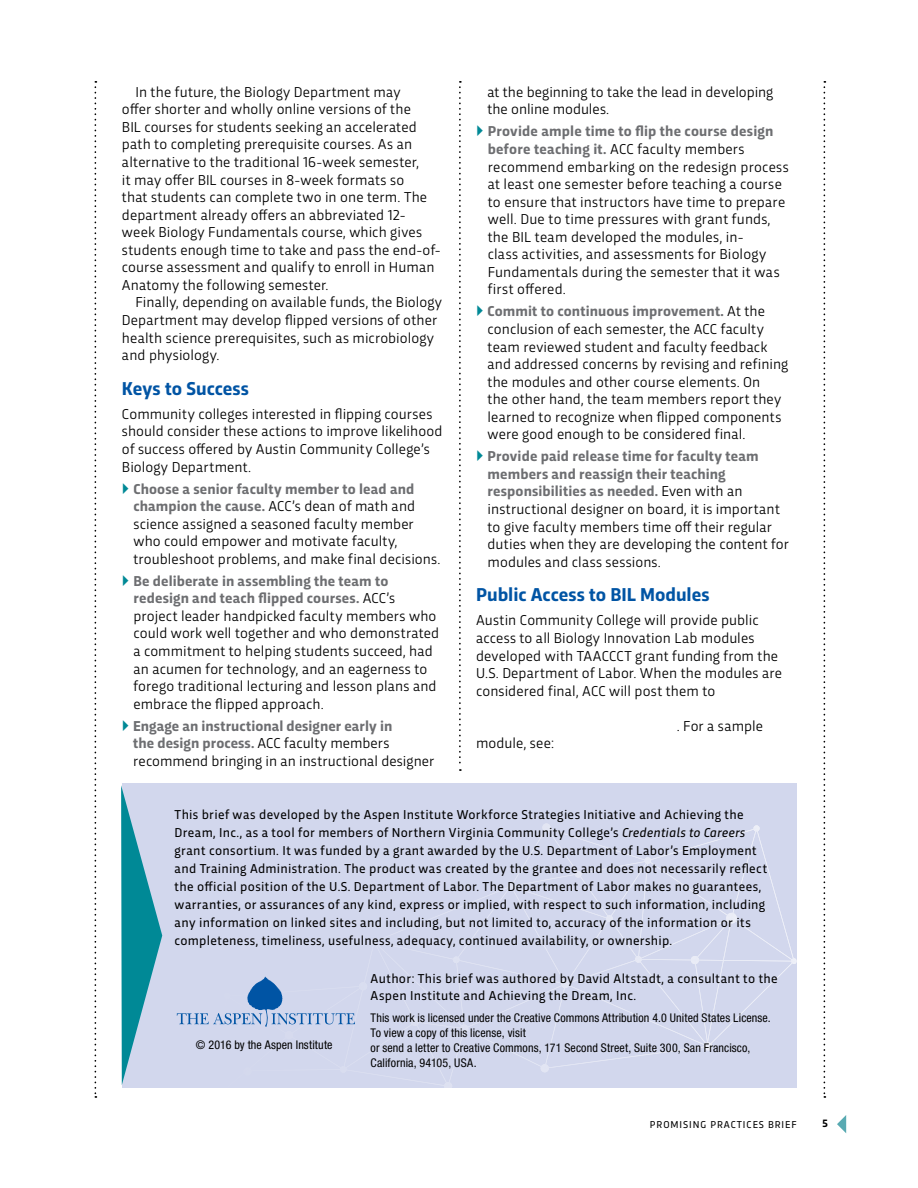
<style>
.page{position:relative;width:918px;height:1188px;background:#fff}
.page>*{position:absolute;margin:0;border:0;box-sizing:border-box;transform-origin:0 0}
.t1{font:700 19.5px "Trasandina";color:#0054a4}
.t2{font:15px/17.5px "Trasandina";letter-spacing:.01em;color:#000}
.t3{font:13.5px/18px "Trasandina";letter-spacing:.02em;color:#000}
.t4{font:condensed 12px/15px "Helvetica Neue";letter-spacing:.01em;color:#000}
.t5{font:700 11.25px "Trasandina";color:#000}
.t6{font:10.5px "Trasandina";letter-spacing:.09em;color:#000}
.s1{font-weight:700;color:#6d6e71}
.s2{font-style:italic}
</style>
<div class="page">
<svg style="left:459px;top:81px;width:2px;height:690px"></svg>
<svg style="left:95px;top:81px;width:1px;height:1017px"></svg>
<svg style="left:824px;top:81px;width:1px;height:1017px"></svg>
<svg style="left:837px;top:1115px;width:9px;height:18px"></svg>
<div style="left:122px;top:783px;width:675px;height:305px;background:#d2d7ed"></div>
<svg style="left:121px;top:785px;width:41px;height:300px"></svg>
<svg style="left:177px;top:823px;width:620px;height:265px"></svg>
<p class="t2" style="left:122px;top:82px;width:320px;text-indent:14px">In the future, the Biology Department may<br>offer shorter and wholly online versions of the<br>BIL courses for students seeking an accelerated path to completing prerequisite courses. As an alternative to the traditional 16-week semester,<br>it may offer BIL courses in 8-week formats so<br>that students can complete two in one term. The department already offers an abbreviated 12- week Biology Fundamentals course, which gives students enough time to take and pass the end-of&shy;course assessment and qualify to enroll in Human Anatomy the following semester.</p>
<p class="t2" style="left:122px;top:292px;width:322px;text-indent:14px">Finally, depending on available funds, the Biology Department may develop flipped versions of other health science prerequisites, such as microbiology and physiology.</p>
<h1 class="t1" style="left:122px;top:374px;width:128px">Keys to Success</h1>
<p class="t2" style="left:122px;top:404px;width:322px">Community colleges interested in flipping courses should consider these actions to improve likelihood of success offered by Austin Community College’s Biology Department.</p>
<p class="t2" style="left:133px;top:479px;width:308px"><span class="s1">Choose a senior faculty member to lead and champion the cause.</span> ACC’s dean of math and science assigned a seasoned faculty member who could empower and motivate faculty, troubleshoot problems, and make final decisions.</p>
<p class="t2" style="left:133px;top:571px;width:307px"><span class="s1">Be deliberate in assembling the team to redesign and teach flipped courses.</span> ACC’s project leader handpicked faculty members who could work well together and who demonstrated a commitment to helping students succeed, had an acumen for technology, and an eagerness to forego traditional lecturing and lesson plans and embrace the flipped approach.</p>
<p class="t2" style="left:133px;top:716px;width:302px"><span class="s1">Engage an instructional designer early in<br>the design process.</span> ACC faculty members recommend bringing in an instructional designer</p>
<p class="t2" style="left:487px;top:82px;width:287px">at the beginning to take the lead in developing the online modules.</p>
<p class="t2" style="left:488px;top:121px;width:303px"><span class="s1">Provide ample time to flip the course design before teaching it.</span> ACC faculty members recommend embarking on the redesign process at least one semester before teaching a course to ensure that instructors have time to prepare well. Due to time pressures with grant funds, the BIL team developed the modules, in-<br>class activities, and assessments for Biology Fundamentals during the semester that it was first offered.</p>
<p class="t2" style="left:488px;top:301px;width:302px"><span class="s1">Commit to continuous improvement.</span> At the conclusion of each semester, the ACC faculty team reviewed student and faculty feedback and addressed concerns by revising and refining the modules and other course elements. On<br>the other hand, the team members report they learned to recognize when flipped components were good enough to be considered final.</p>
<p class="t2" style="left:488px;top:446px;width:303px"><span class="s1">Provide paid release time for faculty team members and reassign their teaching responsibilities as needed.</span> Even with an instructional designer on board, it is important to give faculty members time off their regular duties when they are developing the content for modules and class sessions.</p>
<h1 class="t1" style="left:476px;top:580px;width:235px">Public Access to BIL Modules</h1>
<p class="t2" style="left:476px;top:610px;width:308px">Austin Community College will provide public access to all Biology Innovation Lab modules developed with TAACCCT grant funding from the U.S. Department of Labor. When the modules are considered final, ACC will post them to</p>
<p class="t2" style="left:677px;top:716px;width:88px">. For a sample</p>
<p class="t2" style="left:476px;top:733px;width:80px">module, see:</p>
<p class="t3" style="left:175px;top:805px;width:594px">This brief was developed by the Aspen Institute Workforce Strategies Initiative and Achieving the Dream, I nc., as a tool for members of N orthern Virginia Community College’s <span class="s2">Credentials to Careers </span>grant consortium. It was funded by a grant awarded by the U.S. Department of Labor’s Employment and Training Administration. The product was created by the grantee and does not necessarily reflect the official position of the U.S. Department of Labor. The Department of Labor makes no guarantees, warranties, or assurances of any kind, express or implied, with respect to such information, including any information on linked sites and including, but not limited to, accuracy of the information or its completeness, timeliness, usefulness, adequacy, continued availability, or ownership.</p>
<p class="t4" style="left:196px;top:1037px;width:138px">© 2016 by the Aspen Institute</p>
<p class="t3" style="left:371px;top:969px;width:409px;line-height:16.5px">Author: This brief was authored by David Altstadt, a consultant to the<br>Aspen Institute and Achieving the Dream, Inc.</p>
<p class="t4" style="left:371px;top:1010px;width:402px">This work is licensed under the Creative Commons Attribution 4.0 United States License.<br>To view a copy of this license, visit<br>or send a letter to Creative Commons, 171 Second Street, Suite 300, San Francisco, California, 94105, USA.</p>
<p class="t6" style="left:650px;top:1116px;width:148px">Promising Practices Brief</p>
<p class="t5" style="left:822px;top:1115px;width:7px">5</p>
</div>
